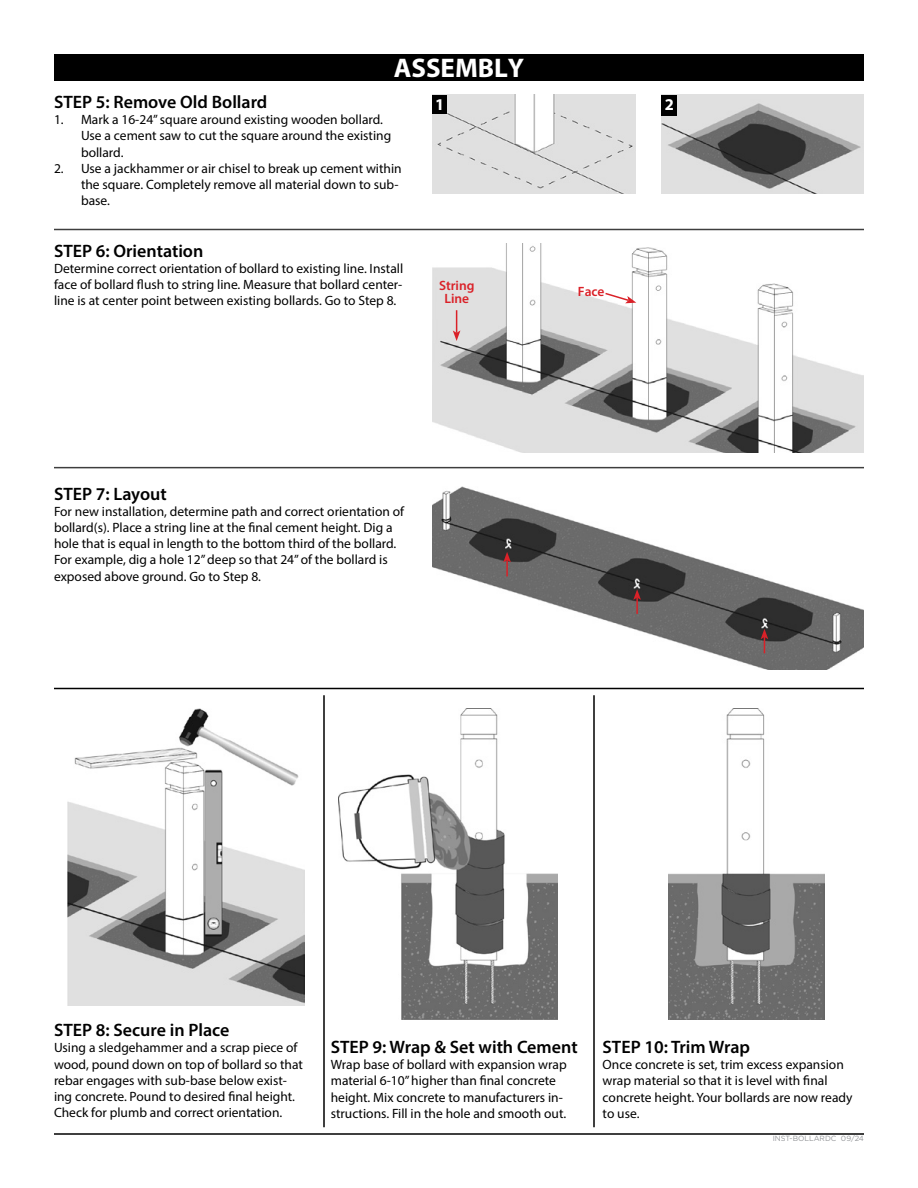
<style>
.page{position:relative;width:918px;height:1188px;background:#fff}
.page>*{position:absolute;margin:0;border:0;box-sizing:border-box;transform-origin:0 0}
.t1{font:700 27px "Myriad Pro";color:#fff}
.t2{font:600 18px "Myriad Pro";color:#000}
.t3{font:700 16.5px "Myriad Pro";color:#fff}
.t4{font:13.5px/16.2px "Myriad Pro";color:#000}
.t5{font:600 13.5px/13.5px "Myriad Pro";color:#da2128;text-align:center}
.t6{font:7.5px "Gotham";color:#939598}
</style>
<div class="page">
<div style="left:54px;top:54px;width:810px;height:27px;background:#000"></div>
<hr style="left:54px;top:1133px;width:810px;height:2px;background:#000">
<img style="left:432px;top:486px;width:432px;height:184px">
<img style="left:432px;top:243px;width:432px;height:209px">
<hr style="left:54px;top:229px;width:810px;height:1px;background:#3e3e3e">
<hr style="left:54px;top:467px;width:810px;height:1px;background:#3e3e3e">
<img style="left:433px;top:95px;width:202px;height:98px">
<div style="left:433px;top:95px;width:14px;height:18px;background:#000"></div>
<img style="left:662px;top:95px;width:202px;height:98px">
<div style="left:662px;top:95px;width:15px;height:20px;background:#000"></div>
<svg style="left:503px;top:552px;width:8px;height:24px"></svg>
<svg style="left:633px;top:589px;width:8px;height:25px"></svg>
<svg style="left:761px;top:629px;width:7px;height:24px"></svg>
<svg style="left:604px;top:292px;width:32px;height:11px"></svg>
<svg style="left:453px;top:310px;width:7px;height:31px"></svg>
<hr style="left:323px;top:695px;width:2px;height:432px;background:#000">
<hr style="left:593px;top:695px;width:2px;height:432px;background:#000">
<hr style="left:54px;top:688px;width:810px;height:1px;background:#000">
<img style="left:68px;top:709px;width:236px;height:297px">
<img style="left:338px;top:709px;width:219px;height:310px">
<img style="left:668px;top:709px;width:156px;height:310px">
<h1 class="t1" style="left:394px;top:50px;width:132px">ASSEMBLY</h1>
<h2 class="t2" style="left:54px;top:91px;width:215px">STEP 5: Remove Old Bollard</h2>
<p class="t4" style="left:81px;top:111px;width:312px;text-indent:-27px">1. Mark a 16-24” square around existing wooden bollard.<br>Use a cement saw to cut the square around the existing bollard.</p>
<p class="t4" style="left:81px;top:160px;width:322px;text-indent:-27px">2. Use a jackhammer or air chisel to break up cement within the square. Completely remove all material down to sub&shy;base.</p>
<h2 class="t2" style="left:54px;top:239px;width:151px">STEP 6: Orientation</h2>
<p class="t4" style="left:54px;top:260px;width:351px;text-align:justify">Determine correct orientation of bollard to existing line. Install face of bollard flush to string line. Measure that bollard center&shy;line is at center point between existing bollards. Go to Step 8.</p>
<p class="t3" style="left:435px;top:94px;width:11px">1</p>
<p class="t3" style="left:665px;top:94px;width:11px">2</p>
<p class="t5" style="left:439px;top:278px;width:37px">String<br>Line</p>
<p class="t5" style="left:578px;top:284px;width:28px">Face</p>
<h2 class="t2" style="left:54px;top:482px;width:114px">STEP 7: Layout</h2>
<p class="t4" style="left:54px;top:503px;width:352px">For new installation, determine path and correct orientation of bollard(s). Place a string line at the final cement height. Dig a hole that is equal in length to the bottom third of the bollard.<br>For example, dig a hole 12” deep so that 24” of the bollard is exposed above ground. Go to Step 8.</p>
<h2 class="t2" style="left:54px;top:1019px;width:177px">STEP 8: Secure in Place</h2>
<p class="t4" style="left:54px;top:1040px;width:251px">Using a sledgehammer and a scrap piece of wood, pound down on top of bollard so that rebar engages with sub-base below exist&shy;ing concrete. Pound to desired final height.<br>Check for plumb and correct orientation.</p>
<h2 class="t2" style="left:331px;top:1036px;width:248px">STEP 9: Wrap &amp; Set with Cement</h2>
<p class="t4" style="left:331px;top:1056px;width:238px">Wrap base of bollard with expansion wrap material 6-10” higher than final concrete height. Mix concrete to manufacturers in&shy;structions. Fill in the hole and smooth out.</p>
<h2 class="t2" style="left:603px;top:1036px;width:149px">STEP 10: Trim Wrap</h2>
<p class="t4" style="left:603px;top:1056px;width:251px">Once concrete is set, trim excess expansion wrap material so that it is level with final concrete height. Your bollards are now ready to use.</p>
<p class="t6" style="left:773px;top:1133px;width:93px">INST-BOLLARDC 09/24</p>
</div>
